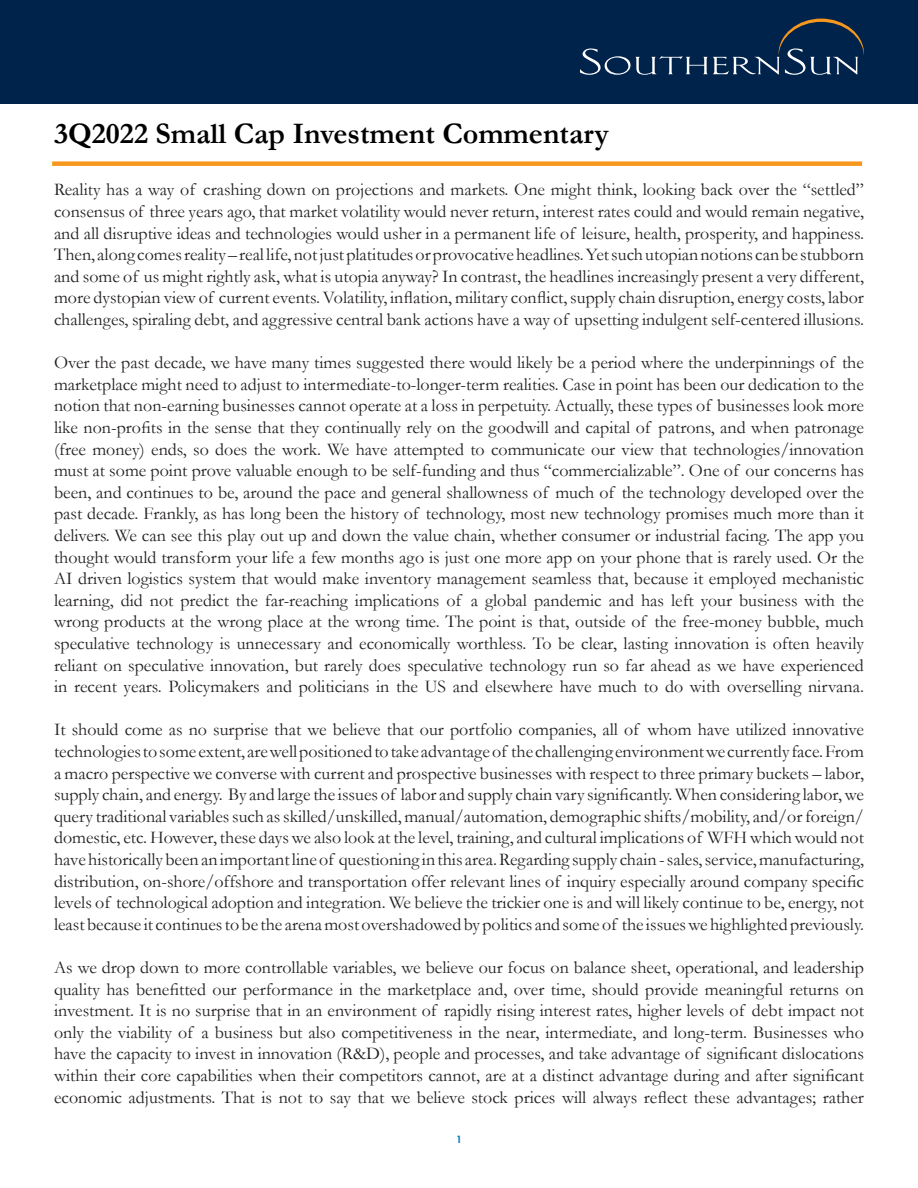
<style>
.page{position:relative;width:918px;height:1188px;background:#fff}
.page>*{position:absolute;margin:0;border:0;box-sizing:border-box;transform-origin:0 0}
.t1{font:700 30px "Garamond";color:#000}
.t2{font:18px/21.6px "Garamond";color:#231f20;text-align:justify}
.t3{font:700 condensed 12px "Tw Cen";color:#0079c2}
</style>
<div class="page">
<div style="left:0;top:0;width:918px;height:104px;background:#00234c"></div>
<svg style="left:580px;top:19px;width:284px;height:56px"></svg>
<div style="left:52px;top:161px;width:810px;height:5px;background:#f7971d"></div>
<h1 class="t1" style="left:54px;top:113px;width:556px">3Q2022 Small Cap Investment Commentary</h1>
<p class="t2" style="left:54px;top:178px;width:812px">Reality has a way of crashing down on projections and markets. One might think, looking back over the “settled” consensus of three years ago, that market volatility would never return, interest rates could and would remain negative, and all disruptive ideas and technologies would usher in a permanent life of leisure, health, prosperity, and happiness.<br>Then, along comes reality – real life, not just platitudes or provocative headlines. Yet such utopian notions can be stubborn and some of us might rightly ask, what is utopia anyway? In contrast, the headlines increasingly present a very different, more dystopian view of current events. Volatility, inflation, military conflict, supply chain disruption, energy costs, labor challenges, spiraling debt, and aggressive central bank actions have a way of upsetting indulgent self-centered illusions.</p>
<p class="t2" style="left:54px;top:351px;width:812px">Over the past decade, we have many times suggested there would likely be a period where the underpinnings of the marketplace might need to adjust to intermediate-to-longer-term realities. Case in point has been our dedication to the notion that non-earning businesses cannot operate at a loss in perpetuity. Actually, these types of businesses look more like non-profits in the sense that they continually rely on the goodwill and capital of patrons, and when patronage (free money) ends, so does the work. We have attempted to communicate our view that technologies/innovation must at some point prove valuable enough to be self-funding and thus “commercializable”. One of our concerns has been, and continues to be, around the pace and general shallowness of much of the technology developed over the past decade. Frankly, as has long been the history of technology, most new technology promises much more than it delivers. We can see this play out up and down the value chain, whether consumer or industrial facing. The app you thought would transform your life a few months ago is just one more app on your phone that is rarely used. Or the AI driven logistics system that would make inventory management seamless that, because it employed mechanistic learning, did not predict the far-reaching implications of a global pandemic and has left your business with the wrong products at the wrong place at the wrong time. The point is that, outside of the free-money bubble, much speculative technology is unnecessary and economically worthless. To be clear, lasting innovation is often heavily reliant on speculative innovation, but rarely does speculative technology run so far ahead as we have experienced in recent years. Policymakers and politicians in the US and elsewhere have much to do with overselling nirvana.</p>
<p class="t2" style="left:54px;top:718px;width:812px">It should come as no surprise that we believe that our portfolio companies, all of whom have utilized innovative technologies to some extent, are well positioned to take advantage of the challenging environment we currently face. From a macro perspective we converse with current and prospective businesses with respect to three primary buckets – labor, supply chain, and energy. By and large the issues of labor and supply chain vary significantly. When considering labor, we query traditional variables such as skilled/unskilled, manual/automation, demographic shifts/mobility, and/or foreign/ domestic, etc. However, these days we also look at the level, training, and cultural implications of WFH which would not have historically been an important line of questioning in this area. Regarding supply chain - sales, service, manufacturing, distribution, on-shore/offshore and transportation offer relevant lines of inquiry especially around company specific levels of technological adoption and integration. We believe the trickier one is and will likely continue to be, energy, not least because it continues to be the arena most overshadowed by politics and some of the issues we highlighted previously.</p>
<p class="t2" style="left:54px;top:956px;width:812px">As we drop down to more controllable variables, we believe our focus on balance sheet, operational, and leadership quality has benefitted our performance in the marketplace and, over time, should provide meaningful returns on investment. It is no surprise that in an environment of rapidly rising interest rates, higher levels of debt impact not only the viability of a business but also competitiveness in the near, intermediate, and long-term. Businesses who have the capacity to invest in innovation (R&amp;D), people and processes, and take advantage of significant dislocations within their core capabilities when their competitors cannot, are at a distinct advantage during and after significant economic adjustments. That is not to say that we believe stock prices will always reflect these advantages; rather</p>
<p class="t3" style="left:456px;top:1132px;width:7px">1</p>
</div>
